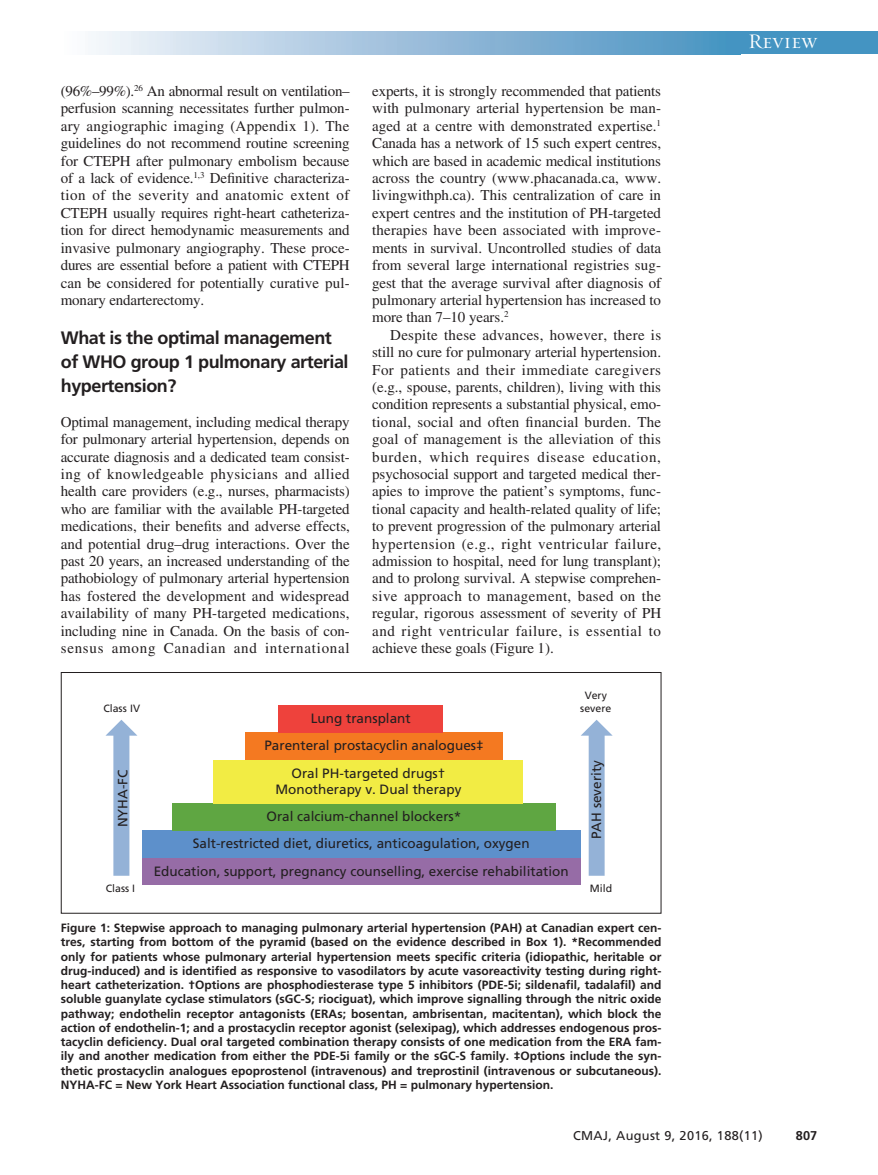
<style>
.page{position:relative;width:878px;height:1175px;background:#fff}
.page>*{position:absolute;margin:0;border:0;box-sizing:border-box;transform-origin:0 0}
.t1{font:21px "Requiem Display HTF Small Caps";letter-spacing:.005em;color:#fff}
.t2{font:700 18px/24px "Frutiger LT Std";letter-spacing:-.025em;color:#231f20}
.PJ{font:15px/17.4px "Times LT Std";letter-spacing:-.005em;color:#231f20;text-align:justify}
.t3{font:13.5px/16.2px "Frutiger LT Std";color:#231f20;text-align:center}
.t4{font:12.75px "Frutiger LT Std";letter-spacing:.025em;color:#231f20}
.t5{font:700 12.75px "Frutiger LT Std";color:#231f20}
.Fig_caption{font:700 12px/14.2px "Frutiger LT Std";color:#231f20;text-align:justify}
.t6{font:10.5px/12.6px "Frutiger LT Std";color:#231f20;text-align:center}
</style>
<div class="page">
<div style="left:61px;top:32px;width:679px;height:22px;background:linear-gradient(to right,#fbf8fc,#458ebf)"></div>
<div style="left:726px;top:32px;width:152px;height:22px;background:#4494c2"></div>
<div style="left:142px;top:857px;width:438px;height:27px;background:#966ca6"></div>
<div style="left:142px;top:830px;width:438px;height:27px;background:#5d90cb"></div>
<div style="left:172px;top:803px;width:384px;height:27px;background:#5fa642"></div>
<div style="left:245px;top:732px;width:257px;height:27px;background:#f47921"></div>
<svg style="left:580px;top:720px;width:32px;height:155px"></svg>
<svg style="left:105px;top:720px;width:32px;height:155px"></svg>
<div style="left:278px;top:705px;width:165px;height:27px;background:#ee423c"></div>
<div style="left:214px;top:759px;width:309px;height:44px;background:#f2ec44"></div>
<div style="left:61px;top:672px;width:600px;height:241px;border:1px solid #231f20"></div>
<p class="PJ" style="left:61px;top:82px;width:290px">(96%–99%).<sup>26</sup> An abnormal result on ventilation– perfusion scanning necessitates further pulmon&shy;ary angiographic imaging (Appendix 1). The guidelines do not recommend routine screening for CTEPH after pulmonary embolism because of a lack of evidence.<sup>1,3</sup> Definitive characteriza&shy;tion of the severity and anatomic extent of CTEPH usually requires right-heart catheteriza&shy;tion for direct hemodynamic measurements and invasive pulmonary angiography. These proce&shy;dures are essential before a patient with CTEPH can be considered for potentially curative pul&shy;monary endarterectomy.</p>
<h1 class="t2" style="left:61px;top:326px;width:289px">What is the optimal management of WHO group 1 pulmonary arterial hypertension?</h1>
<p class="PJ" style="left:61px;top:413px;width:291px">Optimal management, including medical therapy for pulmonary arterial hypertension, depends on accurate diagnosis and a dedicated team consist&shy;ing of knowledgeable physicians and allied health care providers (e.g., nurses, pharmacists) who are familiar with the available PH-targeted medications, their benefits and adverse effects, and potential drug–drug interactions. Over the past 20 years, an increased understanding of the pathobiology of pulmonary arterial hypertension has fostered the development and widespread availability of many PH-targeted medications, including nine in Canada. On the basis of con&shy;sensus among Canadian and international</p>
<p class="PJ" style="left:372px;top:82px;width:290px">experts, it is strongly recommended that patients with pulmonary arterial hypertension be man&shy;aged at a centre with demonstrated expertise.<sup>1<br></sup>Canada has a network of 15 such expert centres, which are based in academic medical institutions across the country (www.phacanada.ca, www. livingwithph.ca). This centralization of care in expert centres and the institution of PH-targeted therapies have been associated with improve&shy;ments in survival. Uncontrolled studies of data from several large international registries sug&shy;gest that the average survival after diagnosis of pulmonary arterial hypertension has increased to more than 7–10 years.<sup>2</sup></p>
<p class="PJ" style="left:372px;top:326px;width:290px;text-indent:18px">Despite these advances, however, there is still no cure for pulmonary arterial hypertension.<br>For patients and their immediate caregivers (e.g., spouse, parents, children), living with this condition represents a substantial physical, emo&shy;tional, social and often financial burden. The goal of management is the alleviation of this burden, which requires disease education, psychosocial support and targeted medical ther&shy;apies to improve the patient’s symptoms, func&shy;tional capacity and health-related quality of life; to prevent progression of the pulmonary arterial hypertension (e.g., right ventricular failure, admission to hospital, need for lung transplant); and to prolong survival. A stepwise comprehen&shy;sive approach to management, based on the regular, rigorous assessment of severity of PH and right ventricular failure, is essential to achieve these goals (Figure 1).</p>
<p class="t6" style="left:103px;top:702px;width:38px">Class IV</p>
<p class="t3" style="left:115px;top:827px;width:59px;rotate:-90deg">NYHA-FC</p>
<p class="t6" style="left:106px;top:882px;width:31px">Class I</p>
<p class="t3" style="left:311px;top:710px;width:101px">Lung transplant</p>
<p class="t3" style="left:264px;top:737px;width:221px">Parenteral prostacyclin analogues‡</p>
<p class="t3" style="left:275px;top:765px;width:187px">Oral PH-targeted drugs†<br>Monotherapy v. Dual therapy</p>
<p class="t3" style="left:266px;top:808px;width:196px">Oral calcium-channel blockers*</p>
<p class="t3" style="left:193px;top:835px;width:338px">Salt-restricted diet, diuretics, anticoagulation, oxygen</p>
<p class="t3" style="left:154px;top:863px;width:416px">Education, support, pregnancy counselling, exercise rehabilitation</p>
<p class="t6" style="left:580px;top:689px;width:33px">Very severe</p>
<p class="t3" style="left:588px;top:839px;width:80px;rotate:-90deg">PAH severity</p>
<p class="t6" style="left:590px;top:882px;width:24px">Mild</p>
<p class="Fig_caption" style="left:61px;top:920px;width:602px">Figure 1: Stepwise approach to managing pulmonary arterial hypertension (PAH) at Canadian expert cen&shy;tres, starting from bottom of the pyramid (based on the evidence described in Box 1). *Recommended only for patients whose pulmonary arterial hypertension meets specific criteria (idiopathic, heritable or drug-induced) and is identified as responsive to vasodilators by acute vasoreactivity testing during right&shy;heart catheterization. †Options are phosphodiesterase type 5 inhibitors (PDE-5i; sildenafil, tadalafil) and soluble guanylate cyclase stimulators (sGC-S; riociguat), which improve signalling through the nitric oxide pathway; endothelin receptor antagonists (ERAs; bosentan, ambrisentan, macitentan), which block the action of endothelin-1; and a prostacyclin receptor agonist (selexipag), which addresses endogenous pros&shy;tacyclin deficiency. Dual oral targeted combination therapy consists of one medication from the ERA fam&shy;ily and another medication from either the PDE-5i family or the sGC-S family. ‡Options include the syn&shy;thetic prostacyclin analogues epoprostenol (intravenous) and treprostinil (intravenous or subcutaneous).<br>NYHA-FC = New York Heart Association functional class, PH = pulmonary hypertension.</p>
<h1 class="t1" style="left:748px;top:29px;width:70px">Review</h1>
<p class="t4" style="left:573px;top:1127px;width:191px">CMAJ, August 9, 2016, 188(11)</p>
<p class="t5" style="left:795px;top:1127px;width:23px">807</p>
</div>
